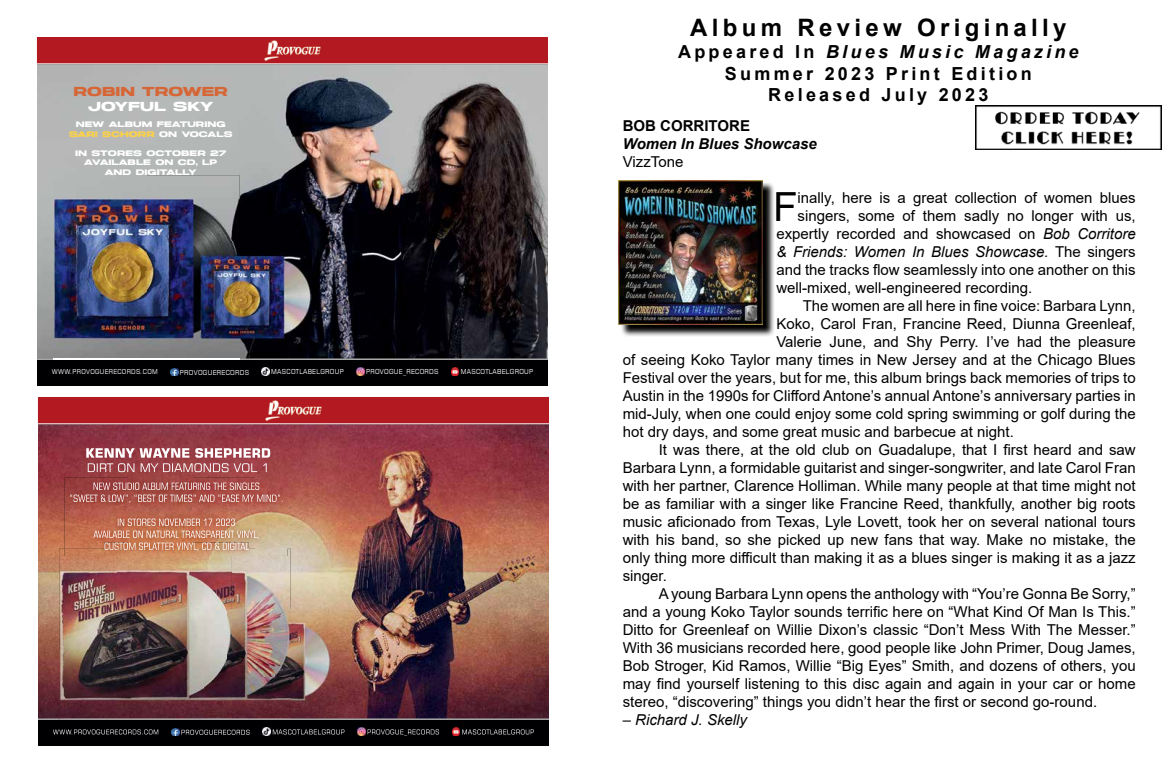
<style>
.page{position:relative;width:1170px;height:783px;background:#fff}
.page>*{position:absolute;margin:0;border:0;box-sizing:border-box;transform-origin:0 0}
.t1{font:40.1px "Arial";color:#000}
.t2{font:700 24px "Arial";letter-spacing:.18em;color:#000101}
.t3{font:700 18px/21.6px "Arial";letter-spacing:.18em;color:#000101;text-align:center}
.t4{font:15px "Arial";color:#000}
.t5{font:italic 15px "Arial";color:#000}
.t6{font:italic 700 15px "Arial";color:#000}
.t7{font:700 15px "Arial";color:#000}
.t8{font:13px "Joyride EXT";color:#d66636}
.t9{font:13px "Joyride EXT";color:#fff}
.t10{font:8px/9.6px "Joyride EXT";color:#fff;text-align:center}
.t11{font:6.8px "Square 721 BT";letter-spacing:.05em;color:#fff;scale:.91 1}
.t12{font:6.6px "Square 721 BT";letter-spacing:.05em;color:#fff;scale:.91 1}
.s1{color:#fdd247}
.s2{font-style:italic}
.s3{font-style:normal}
</style>
<div class="page">
<svg style="left:620px;top:182px;width:154px;height:154px;background:#646261"></svg>
<img style="left:619px;top:180px;width:144px;height:144px">
<img style="left:975px;top:105px;width:187px;height:45px">
<svg style="left:37px;top:64px;width:511px;height:295px;background:#615e60"></svg>
<div style="left:36px;top:37px;width:512px;height:27px;background:#b21920"></div>
<img style="left:264px;top:41px;width:57px;height:19px">
<div style="left:37px;top:359px;width:511px;height:27px;background:#000003"></div>
<img style="left:54px;top:175px;width:186px;height:92px">
<img style="left:54px;top:267px;width:155px;height:92px">
<img style="left:209px;top:352px;width:31px;height:7px">
<img style="left:54px;top:359px;width:186px;height:2px">
<img style="left:201px;top:241px;width:110px;height:111px">
<img style="left:38px;top:424px;width:511px;height:295px">
<img style="left:290px;top:610px;width:41px;height:102px">
<img style="left:232px;top:548px;width:58px;height:171px">
<div style="left:37px;top:397px;width:512px;height:27px;background:#b21920"></div>
<img style="left:265px;top:401px;width:57px;height:19px">
<svg style="left:38px;top:719px;width:511px;height:27px;background:#111014"></svg>
<img style="left:65px;top:477px;width:63px;height:71px">
<img style="left:128px;top:477px;width:64px;height:42px">
<img style="left:192px;top:477px;width:96px;height:71px">
<img style="left:118px;top:548px;width:170px;height:8px">
<svg style="left:70px;top:483px;width:213px;height:20px;background:#b16660"></svg>
<svg style="left:86px;top:448px;width:184px;height:24px;background:#b97a7f"></svg>
<img style="left:59px;top:548px;width:59px;height:171px">
<img style="left:118px;top:556px;width:114px;height:163px">
<img style="left:228px;top:610px;width:4px;height:102px">
<img style="left:59px;top:719px;width:173px;height:2px">
<svg style="left:93px;top:519px;width:165px;height:32px;background:#cb8f70"></svg>
<p class="t8" style="left:74px;top:83px;width:156px">ROBIN TROWER</p>
<p class="t9" style="left:88px;top:99px;width:127px">JOYFUL SKY</p>
<p class="t10" style="left:69px;top:119px;width:165px">NEW ALBUM FEATURING<br><span class="s1">SARI SCHORR</span> ON VOCALS</p>
<p class="t10" style="left:75px;top:148px;width:153px">IN STORES OCTOBER 27<br>AVAILABLE ON CD, LP<br>AND DIGITALLY</p>
<p class="t12" style="left:52px;top:368px;width:118px">WWW.PROVOGUERECORDS.COM</p>
<p class="t11" style="left:180px;top:368px;width:77px">PROVOGUERECORDS</p>
<p class="t11" style="left:271px;top:368px;width:81px">MASCOTLABELGROUP</p>
<p class="t11" style="left:366px;top:368px;width:81px">PROVOGUE_RECORDS</p>
<p class="t11" style="left:461px;top:368px;width:81px">MASCOTLABELGROUP</p>
<h2 class="t2" style="left:690px;top:11px;width:378px">Album Review Originally</h2>
<p class="t3" style="left:678px;top:41px;width:402px">Appeared In <span class="s2">Blues Music Magazine<br></span>Summer 2023 Print Edition<br>Released July 2023</p>
<p class="t7" style="left:623px;top:115px;width:129px">BOB CORRITORE</p>
<p class="t6" style="left:623px;top:133px;width:195px">Women In Blues Showcase</p>
<p class="t4" style="left:623px;top:151px;width:62px">VizzTone</p>
<h1 class="t1" style="left:773px;top:179px;width:26px">F</h1>
<p class="t4" style="left:798px;top:187px;width:340px">inally, here is a great collection of women blues</p>
<p class="t4" style="left:798px;top:205px;width:340px">singers, some of them sadly no longer with us,</p>
<p class="t4" style="left:776px;top:223px;width:361px">expertly recorded and showcased on <span class="s2">Bob Corritore</span></p>
<p class="t5" style="left:776px;top:242px;width:361px">&amp; Friends: Women In Blues Showcase. <span class="s3">The singers</span></p>
<p class="t4" style="left:776px;top:259px;width:361px">and the tracks flow seamlessly into one another on this</p>
<p class="t4" style="left:776px;top:277px;width:257px">well-mixed, well-engineered recording.</p>
<p class="t4" style="left:803px;top:295px;width:334px">The women are all here in fine voice: Barbara Lynn,</p>
<p class="t4" style="left:776px;top:313px;width:361px">Koko, Carol Fran, Francine Reed, Diunna Greenleaf,</p>
<p class="t4" style="left:776px;top:331px;width:361px">Valerie June, and Shy Perry. I’ve had the pleasure</p>
<p class="t4" style="left:623px;top:349px;width:514px">of seeing Koko Taylor many times in New Jersey and at the Chicago Blues</p>
<p class="t4" style="left:623px;top:367px;width:515px">Festival over the years, but for me, this album brings back memories of trips to</p>
<p class="t4" style="left:623px;top:385px;width:514px">Austin in the 1990s for Clifford Antone’s annual Antone’s anniversary parties in</p>
<p class="t4" style="left:623px;top:403px;width:514px">mid-July, when one could enjoy some cold spring swimming or golf during the</p>
<p class="t4" style="left:623px;top:421px;width:393px">hot dry days, and some great music and barbecue at night.</p>
<p class="t4" style="left:659px;top:439px;width:478px">It was there, at the old club on Guadalupe, that I first heard and saw</p>
<p class="t4" style="left:623px;top:457px;width:514px">Barbara Lynn, a formidable guitarist and singer-songwriter, and late Carol Fran</p>
<p class="t4" style="left:623px;top:475px;width:514px">with her partner, Clarence Holliman. While many people at that time might not</p>
<p class="t4" style="left:623px;top:493px;width:515px">be as familiar with a singer like Francine Reed, thankfully, another big roots</p>
<p class="t4" style="left:623px;top:511px;width:514px">music aficionado from Texas, Lyle Lovett, took her on several national tours</p>
<p class="t4" style="left:623px;top:529px;width:514px">with his band, so she picked up new fans that way. Make no mistake, the</p>
<p class="t4" style="left:623px;top:547px;width:514px">only thing more difficult than making it as a blues singer is making it as a jazz</p>
<p class="t4" style="left:623px;top:565px;width:46px">singer.</p>
<p class="t4" style="left:659px;top:583px;width:478px">A young Barbara Lynn opens the anthology with “You’re Gonna Be Sorry,”</p>
<p class="t4" style="left:623px;top:601px;width:514px">and a young Koko Taylor sounds terrific here on “What Kind Of Man Is This.”</p>
<p class="t4" style="left:623px;top:619px;width:515px">Ditto for Greenleaf on Willie Dixon’s classic “Don’t Mess With The Messer.”</p>
<p class="t4" style="left:623px;top:637px;width:514px">With 36 musicians recorded here, good people like John Primer, Doug James,</p>
<p class="t4" style="left:623px;top:655px;width:515px">Bob Stroger, Kid Ramos, Willie “Big Eyes” Smith, and dozens of others, you</p>
<p class="t4" style="left:623px;top:673px;width:514px">may find yourself listening to this disc again and again in your car or home</p>
<p class="t4" style="left:623px;top:691px;width:476px">stereo, “discovering” things you didn’t hear the first or second go-round.</p>
<p class="t5" style="left:623px;top:710px;width:126px"><span class="s3">–</span> Richard J. Skelly</p>
</div>
